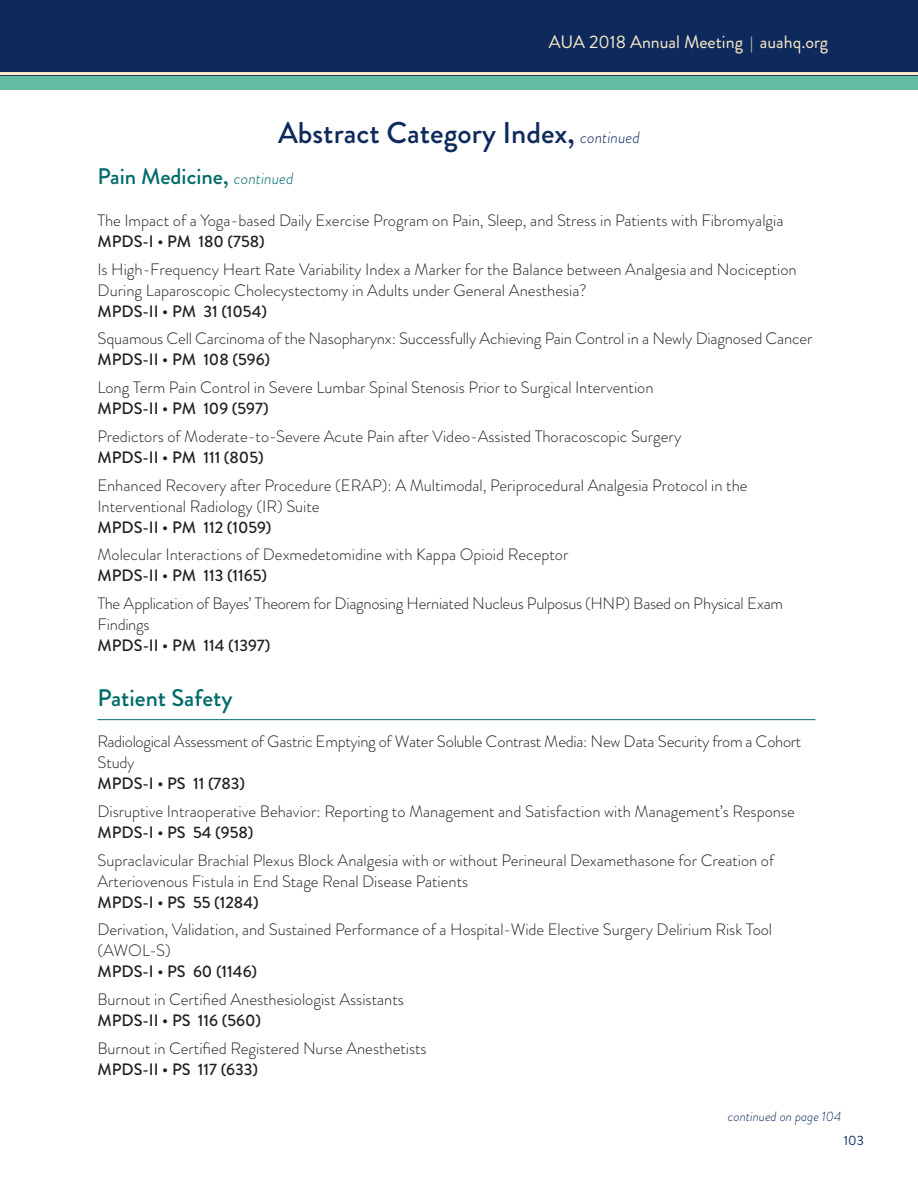
<style>
.page{position:relative;width:918px;height:1188px;background:#fff}
.page>*{position:absolute;margin:0;border:0;box-sizing:border-box;transform-origin:0 0}
.t1{font:500 30px "Brandon Grotesque";color:#0e2a5d}
.t2{font:500 24px "Brandon Grotesque";color:#006b6a}
.t3{font:500 22.5px "Brandon Grotesque";color:#006b6a}
.t4{font:18px "Brandon Grotesque";color:#feecc8}
.t5{font:300 16.5px/21px "Brandon Grotesque";color:#231f20}
.t6{font:500 16.5px "Brandon Grotesque";color:#231f20}
.t7{font:300 16.5px/21px "Brandon Grotesque";letter-spacing:-.02em;color:#231f20}
.t8{font:italic 300 13.5px "Brandon Grotesque";color:#0e2a5d}
.t9{font:13.5px "Brandon Grotesque";color:#0e2a5d}
.s1{font-size:15px}
.s2{font-weight:300;font-style:italic;font-size:16.5px}
</style>
<div class="page">
<div style="left:0;top:0;width:918px;height:90px;background:#63bba4"></div>
<div style="left:0;top:0;width:918px;height:75px;background:#0e2a5d"></div>
<hr style="left:0;top:72px;width:918px;height:3px;background:#feecc8">
<hr style="left:97px;top:719px;width:718px;height:1px;background:#006b6a">
<p class="t4" style="left:549px;top:30px;width:281px">AUA 2018 Annual Meeting <span class="s1">|</span> auahq.org</p>
<h1 class="t1" style="left:278px;top:112px;width:363px">Abstract Category Index, <span class="s2">continued</span></h1>
<h3 class="t3" style="left:97px;top:161px;width:198px">Pain Medicine, <span class="s2">continued</span></h3>
<p class="t5" style="left:97px;top:210px;width:688px">The Impact of a Yoga-based Daily Exercise Program on Pain, Sleep, and Stress in Patients with Fibromyalgia</p>
<p class="t6" style="left:97px;top:230px;width:169px">MPDS-I • PM 180 (758)</p>
<p class="t5" style="left:97px;top:258px;width:701px">Is High-Frequency Heart Rate Variability Index a Marker for the Balance between Analgesia and Nociception<br>During Laparoscopic Cholecystectomy in Adults under General Anesthesia?</p>
<p class="t6" style="left:97px;top:299px;width:171px">MPDS-II • PM 31 (1054)</p>
<p class="t5" style="left:97px;top:328px;width:716px">Squamous Cell Carcinoma of the Nasopharynx: Successfully Achieving Pain Control in a Newly Diagnosed Cancer</p>
<p class="t6" style="left:97px;top:348px;width:174px">MPDS-II • PM 108 (596)</p>
<p class="t5" style="left:97px;top:377px;width:558px">Long Term Pain Control in Severe Lumbar Spinal Stenosis Prior to Surgical Intervention</p>
<p class="t6" style="left:97px;top:397px;width:173px">MPDS-II • PM 109 (597)</p>
<p class="t5" style="left:97px;top:426px;width:585px">Predictors of Moderate-to-Severe Acute Pain after Video-Assisted Thoracoscopic Surgery</p>
<p class="t6" style="left:97px;top:446px;width:168px">MPDS-II • PM 111 (805)</p>
<p class="t5" style="left:97px;top:474px;width:652px">Enhanced Recovery after Procedure (ERAP): A Multimodal, Periprocedural Analgesia Protocol in the<br>Interventional Radiology (IR) Suite</p>
<p class="t6" style="left:97px;top:516px;width:176px">MPDS-II • PM 112 (1059)</p>
<p class="t5" style="left:97px;top:544px;width:472px">Molecular Interactions of Dexmedetomidine with Kappa Opioid Receptor</p>
<p class="t6" style="left:97px;top:564px;width:171px">MPDS-II • PM 113 (1165)</p>
<p class="t7" style="left:97px;top:593px;width:687px">The Application of Bayes’ Theorem for Diagnosing Herniated Nucleus Pulposus (HNP) Based on Physical Exam<br>Findings</p>
<p class="t6" style="left:98px;top:634px;width:174px">MPDS-II • PM 114 (1397)</p>
<h2 class="t2" style="left:97px;top:681px;width:137px">Patient Safety</h2>
<p class="t7" style="left:97px;top:731px;width:705px">Radiological Assessment of Gastric Emptying of Water Soluble Contrast Media: New Data Security from a Cohort<br>Study</p>
<p class="t6" style="left:97px;top:772px;width:149px">MPDS-I • PS 11 (783)</p>
<p class="t5" style="left:97px;top:801px;width:699px">Disruptive Intraoperative Behavior: Reporting to Management and Satisfaction with Management’s Response</p>
<p class="t6" style="left:97px;top:821px;width:158px">MPDS-I • PS 54 (958)</p>
<p class="t5" style="left:97px;top:849px;width:678px">Supraclavicular Brachial Plexus Block Analgesia with or without Perineural Dexamethasone for Creation of<br>Arteriovenous Fistula in End Stage Renal Disease Patients</p>
<p class="t6" style="left:97px;top:890px;width:163px">MPDS-I • PS 55 (1284)</p>
<p class="t5" style="left:97px;top:919px;width:676px">Derivation, Validation, and Sustained Performance of a Hospital-Wide Elective Surgery Delirium Risk Tool (AWOL-S)</p>
<p class="t6" style="left:97px;top:960px;width:161px">MPDS-I • PS 60 (1146)</p>
<p class="t5" style="left:97px;top:989px;width:308px">Burnout in Certified Anesthesiologist Assistants</p>
<p class="t6" style="left:97px;top:1009px;width:165px">MPDS-II • PS 116 (560)</p>
<p class="t5" style="left:97px;top:1038px;width:331px">Burnout in Certified Registered Nurse Anesthetists</p>
<p class="t6" style="left:97px;top:1058px;width:162px">MPDS-II • PS 117 (633)</p>
<p class="t8" style="left:728px;top:1107px;width:112px">continued on page 104</p>
<p class="t9" style="left:844px;top:1131px;width:22px">103</p>
</div>
